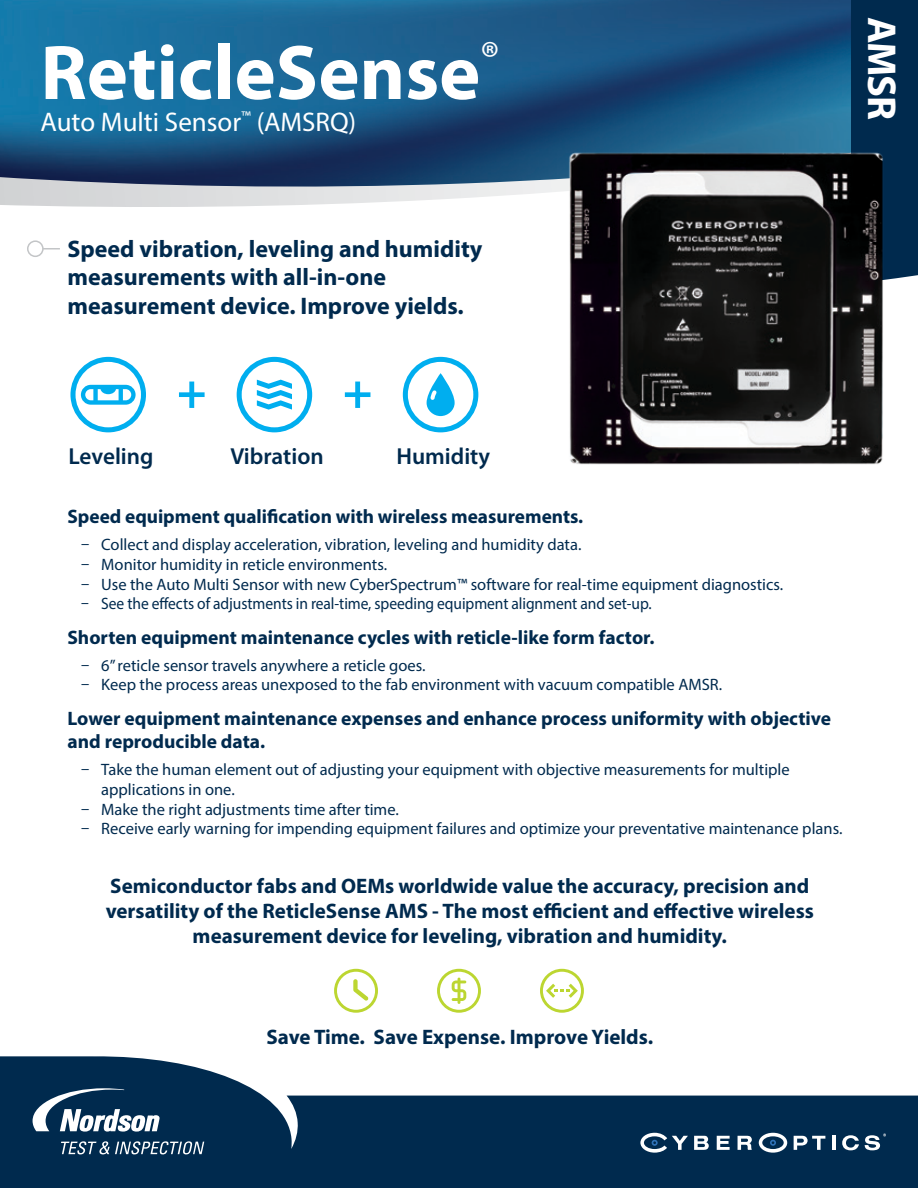
<style>
.page{position:relative;width:918px;height:1188px;background:#fff}
.page>*{position:absolute;margin:0;border:0;box-sizing:border-box;transform-origin:0 0}
.t1{font:700 78px "Myriad Pro";color:#fff}
.t2{font:700 40.5px "Myriad Pro";color:#fff}
.t3{font:27px "Myriad Pro";color:#fff}
.t4{font:700 24px/28.8px "Myriad Pro";color:#002a4e}
.t5{font:600 23.25px "Myriad Pro";color:#002a4e}
.t6{font:700 21px/25.2px "Myriad Pro";color:#002a4e;text-align:center}
.t7{font:700 19.5px/23.4px "Myriad Pro";color:#002a4e}
.t8{font:16.5px/19.8px "Myriad Pro";color:#002a4e}
</style>
<div class="page">
<svg style="left:0;top:189px;width:549px;height:18px"></svg>
<svg style="left:902px;top:189px;width:16px;height:89px"></svg>
<img style="left:0;top:0;width:918px;height:189px">
<div style="left:851px;top:0;width:67px;height:168px;background:#002a4e"></div>
<svg style="left:0;top:1056px;width:918px;height:132px;fill:#002a4e"></svg>
<svg style="left:61px;top:1141px;width:143px;height:13px;background:#4f6b84"></svg>
<svg style="left:33px;top:1088px;width:127px;height:44px"></svg>
<svg style="left:694px;top:1136px;width:15px;height:14px"></svg>
<svg style="left:717px;top:1136px;width:13px;height:14px"></svg>
<svg style="left:738px;top:1136px;width:14px;height:14px"></svg>
<svg style="left:794px;top:1136px;width:31px;height:14px"></svg>
<hr style="left:832px;top:1136px;width:3px;height:14px;background:#fff">
<svg style="left:842px;top:1135px;width:17px;height:15px"></svg>
<svg style="left:759px;top:1133px;width:28px;height:20px"></svg>
<svg style="left:865px;top:1134px;width:21px;height:16px"></svg>
<svg style="left:640px;top:1133px;width:48px;height:20px"></svg>
<div style="left:27px;top:240px;width:17px;height:17px;border:2px solid #c3c5c7;border-radius:50%"></div>
<svg style="left:43px;top:248px;width:17px;height:2px"></svg>
<svg style="left:334px;top:969px;width:44px;height:44px"></svg>
<svg style="left:437px;top:969px;width:44px;height:44px"></svg>
<svg style="left:540px;top:969px;width:44px;height:44px"></svg>
<svg style="left:237px;top:357px;width:75px;height:75px"></svg>
<svg style="left:70px;top:357px;width:76px;height:75px"></svg>
<svg style="left:403px;top:357px;width:75px;height:75px"></svg>
<svg style="left:179px;top:382px;width:26px;height:26px"></svg>
<svg style="left:345px;top:382px;width:25px;height:26px"></svg>
<img style="left:549px;top:134px;width:353px;height:331px">
<h1 class="t1" style="left:40px;top:22px;width:460px">ReticleSense<sup>®</sup></h1>
<h3 class="t3" style="left:40px;top:106px;width:317px">Auto Multi Sensor<sup>™</sup> (AMSRQ)</h3>
<h3 class="t4" style="left:68px;top:233px;width:417px">Speed vibration, leveling and humidity measurements with all-in-one measurement device. Improve yields.</h3>
<h2 class="t2" style="left:908px;top:16px;width:105px;rotate:90deg">AMSR</h2>
<h3 class="t5" style="left:68px;top:441px;width:87px">Leveling</h3>
<h3 class="t5" style="left:231px;top:441px;width:95px">Vibration</h3>
<h3 class="t5" style="left:396px;top:441px;width:95px">Humidity</h3>
<p class="t7" style="left:68px;top:504px;width:517px">Speed equipment qualification with wireless measurements.</p>
<p class="t8" style="left:81px;top:534px;width:704px">ū Collect and display acceleration, vibration, leveling and humidity data.<br>ū Monitor humidity in reticle environments.<br>ū Use the Auto Multi Sensor with new CyberSpectrum™ software for real-time equipment diagnostics. ū See the effects of adjustments in real-time, speeding equipment alignment and set-up.</p>
<p class="t7" style="left:68px;top:625px;width:588px">Shorten equipment maintenance cycles with reticle-like form factor.</p>
<p class="t8" style="left:81px;top:655px;width:643px">ū 6” reticle sensor travels anywhere a reticle goes.<br>ū Keep the process areas unexposed to the fab environment with vacuum compatible AMSR.</p>
<p class="t7" style="left:68px;top:706px;width:765px">Lower equipment maintenance expenses and enhance process uniformity with objective and reproducible data.</p>
<p class="t8" style="left:81px;top:759px;width:710px">ū Take the human element out of adjusting your equipment with objective measurements for multiple</p>
<p class="t8" style="left:101px;top:779px;width:135px">applications in one.</p>
<p class="t8" style="left:81px;top:799px;width:319px">ū Make the right adjustments time after time.</p>
<p class="t8" style="left:81px;top:819px;width:763px">ū Receive early warning for impending equipment failures and optimize your preventative maintenance plans.</p>
<p class="t6" style="left:106px;top:873px;width:710px">Semiconductor fabs and OEMs worldwide value the accuracy, precision and versatility of the ReticleSense AMS - The most efficient and effective wireless measurement device for leveling, vibration and humidity.</p>
<p class="t6" style="left:266px;top:1024px;width:388px">Save Time. Save Expense. Improve Yields.</p>
</div>
